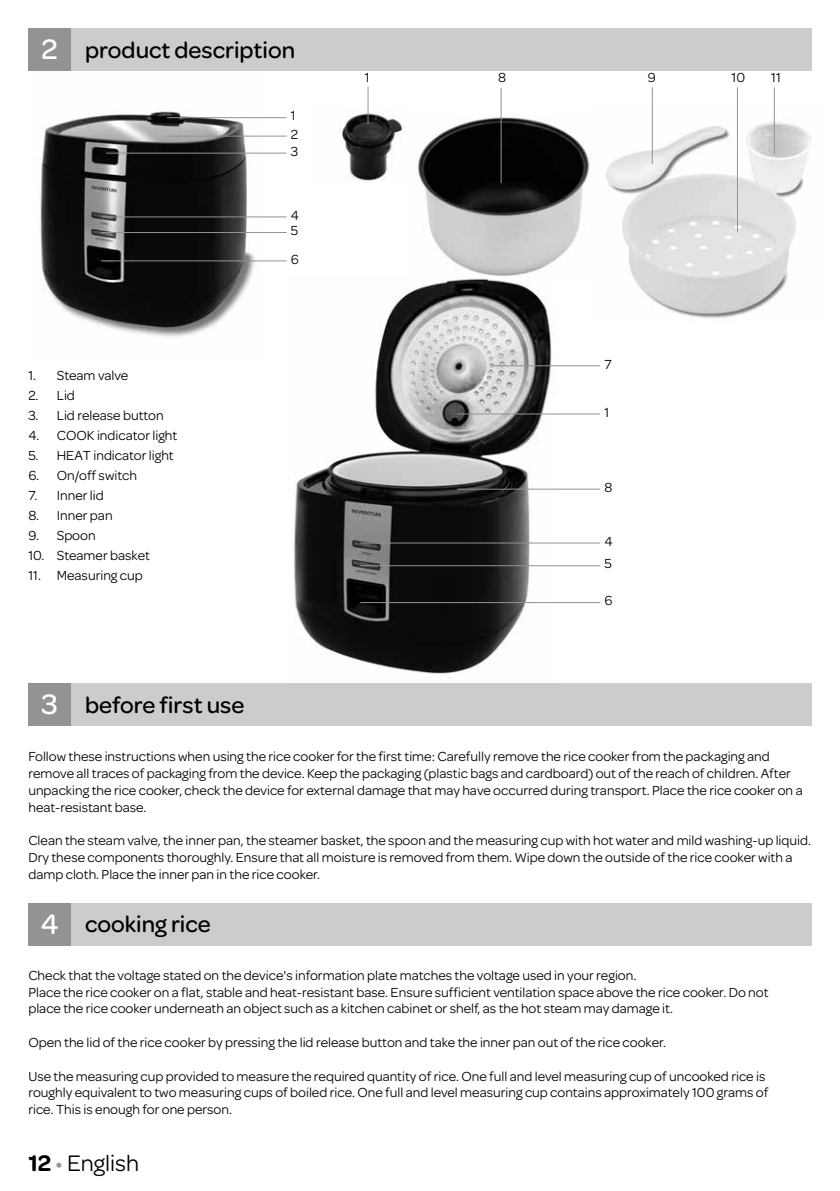
<style>
.page{position:relative;width:840px;height:1191px;background:#fff}
.page>*{position:absolute;margin:0;border:0;box-sizing:border-box;transform-origin:0 0}
.t1{font:500 24px "Omnes";color:#000}
.t2{font:24px "Omnes";color:#000}
.t3{font:14px/16.8px "Omnes";color:#000}
.s1{font-size:30px;color:#fff}
.s2{font-weight:600}
.s3{color:#929395}
</style>
<div class="page">
<img style="left:293px;top:278px;width:262px;height:396px">
<hr style="left:457px;top:413px;width:143px;height:1px;background:#929395">
<hr style="left:360px;top:542px;width:240px;height:1px;background:#929395">
<hr style="left:360px;top:565px;width:240px;height:1px;background:#929395">
<hr style="left:360px;top:602px;width:240px;height:1px;background:#929395">
<hr style="left:490px;top:365px;width:110px;height:1px;background:#929395">
<hr style="left:457px;top:488px;width:143px;height:1px;background:#929395">
<div style="left:57px;top:28px;width:754px;height:43px;background:#cacccd"></div>
<div style="left:28px;top:28px;width:43px;height:43px;background:#929395"></div>
<div style="left:57px;top:683px;width:754px;height:43px;background:#cacccd"></div>
<div style="left:28px;top:683px;width:43px;height:43px;background:#929395"></div>
<div style="left:57px;top:903px;width:754px;height:42px;background:#cacccd"></div>
<div style="left:28px;top:903px;width:43px;height:42px;background:#929395"></div>
<img style="left:418px;top:113px;width:173px;height:163px">
<hr style="left:500px;top:88px;width:1px;height:95px;background:#929395">
<img style="left:339px;top:106px;width:64px;height:75px">
<hr style="left:367px;top:87px;width:1px;height:37px;background:#929395">
<img style="left:40px;top:111px;width:223px;height:226px">
<hr style="left:167px;top:117px;width:119px;height:1px;background:#929395">
<hr style="left:167px;top:136px;width:119px;height:1px;background:#929395">
<hr style="left:106px;top:153px;width:180px;height:1px;background:#929395">
<hr style="left:101px;top:216px;width:185px;height:1px;background:#929395">
<hr style="left:101px;top:232px;width:185px;height:1px;background:#929395">
<hr style="left:101px;top:260px;width:185px;height:1px;background:#929395">
<img style="left:605px;top:101px;width:206px;height:217px">
<hr style="left:736px;top:87px;width:1px;height:145px;background:#929395">
<hr style="left:651px;top:87px;width:1px;height:77px;background:#929395">
<hr style="left:773px;top:87px;width:1px;height:67px;background:#929395">
<h1 class="t1" style="left:42px;top:33px;width:255px"><span class="s1">2</span> product description</h1>
<p class="t3" style="left:291px;top:106px;width:9px;line-height:18.4px">1<br>2</p>
<p class="t3" style="left:291px;top:142px;width:9px">3</p>
<p class="t3" style="left:28px;top:366px;width:101px">1. Steam valve</p>
<p class="t3" style="left:28px;top:386px;width:48px">2. Lid</p>
<p class="t3" style="left:28px;top:406px;width:137px">3. Lid release button</p>
<p class="t3" style="left:28px;top:426px;width:150px">4. COOK indicator light</p>
<p class="t3" style="left:28px;top:446px;width:147px">5. HEAT indicator light</p>
<p class="t3" style="left:28px;top:466px;width:110px">6. On/off switch</p>
<p class="t3" style="left:28px;top:486px;width:77px">7. Inner lid</p>
<p class="t3" style="left:28px;top:506px;width:86px">8. Inner pan</p>
<p class="t3" style="left:28px;top:526px;width:69px">9. Spoon</p>
<p class="t3" style="left:28px;top:546px;width:123px">10. Steamer basket</p>
<p class="t3" style="left:28px;top:566px;width:116px">11. Measuring cup</p>
<p class="t3" style="left:291px;top:206px;width:10px;line-height:15.6px">4<br>5</p>
<p class="t3" style="left:291px;top:250px;width:10px">6</p>
<p class="t3" style="left:365px;top:68px;width:6px">1</p>
<p class="t3" style="left:497px;top:68px;width:9px">8</p>
<p class="t3" style="left:647px;top:68px;width:10px">9</p>
<p class="t3" style="left:731px;top:68px;width:15px">10</p>
<p class="t3" style="left:770px;top:68px;width:11px">11</p>
<p class="t3" style="left:604px;top:355px;width:9px">7</p>
<p class="t3" style="left:604px;top:403px;width:6px">1</p>
<p class="t3" style="left:604px;top:478px;width:9px">8</p>
<p class="t3" style="left:604px;top:532px;width:10px">4</p>
<p class="t3" style="left:604px;top:554px;width:9px">5</p>
<p class="t3" style="left:604px;top:591px;width:10px">6</p>
<h1 class="t1" style="left:41px;top:688px;width:204px"><span class="s1">3</span> before first use</h1>
<p class="t3" style="left:28px;top:747px;width:775px">Follow these instructions when using the rice cooker for the first time: Carefully remove the rice cooker from the packaging and remove all traces of packaging from the device. Keep the packaging (plastic bags and cardboard) out of the reach of children. After unpacking the rice cooker, check the device for external damage that may have occurred during transport. Place the rice cooker on a heat-resistant base.</p>
<p class="t3" style="left:28px;top:831px;width:783px">Clean the steam valve, the inner pan, the steamer basket, the spoon and the measuring cup with hot water and mild washing-up liquid.<br>Dry these components thoroughly. Ensure that all moisture is removed from them. Wipe down the outside of the rice cooker with a damp cloth. Place the inner pan in the rice cooker.</p>
<h1 class="t1" style="left:41px;top:908px;width:171px"><span class="s1">4</span> cooking rice</h1>
<p class="t3" style="left:28px;top:966px;width:741px">Check that the voltage stated on the device's information plate matches the voltage used in your region.<br>Place the rice cooker on a flat, stable and heat-resistant base. Ensure sufficient ventilation space above the rice cooker. Do not place the rice cooker underneath an object such as a kitchen cabinet or shelf, as the hot steam may damage it.</p>
<p class="t3" style="left:28px;top:1033px;width:638px">Open the lid of the rice cooker by pressing the lid release button and take the inner pan out of the rice cooker.</p>
<p class="t3" style="left:28px;top:1066px;width:741px">Use the measuring cup provided to measure the required quantity of rice. One full and level measuring cup of uncooked rice is roughly equivalent to two measuring cups of boiled rice. One full and level measuring cup contains approximately 100 grams of rice. This is enough for one person.</p>
<h1 class="t2" style="left:28px;top:1146px;width:112px"><span class="s2">12</span> <span class="s3">•</span> English</h1>
</div>
